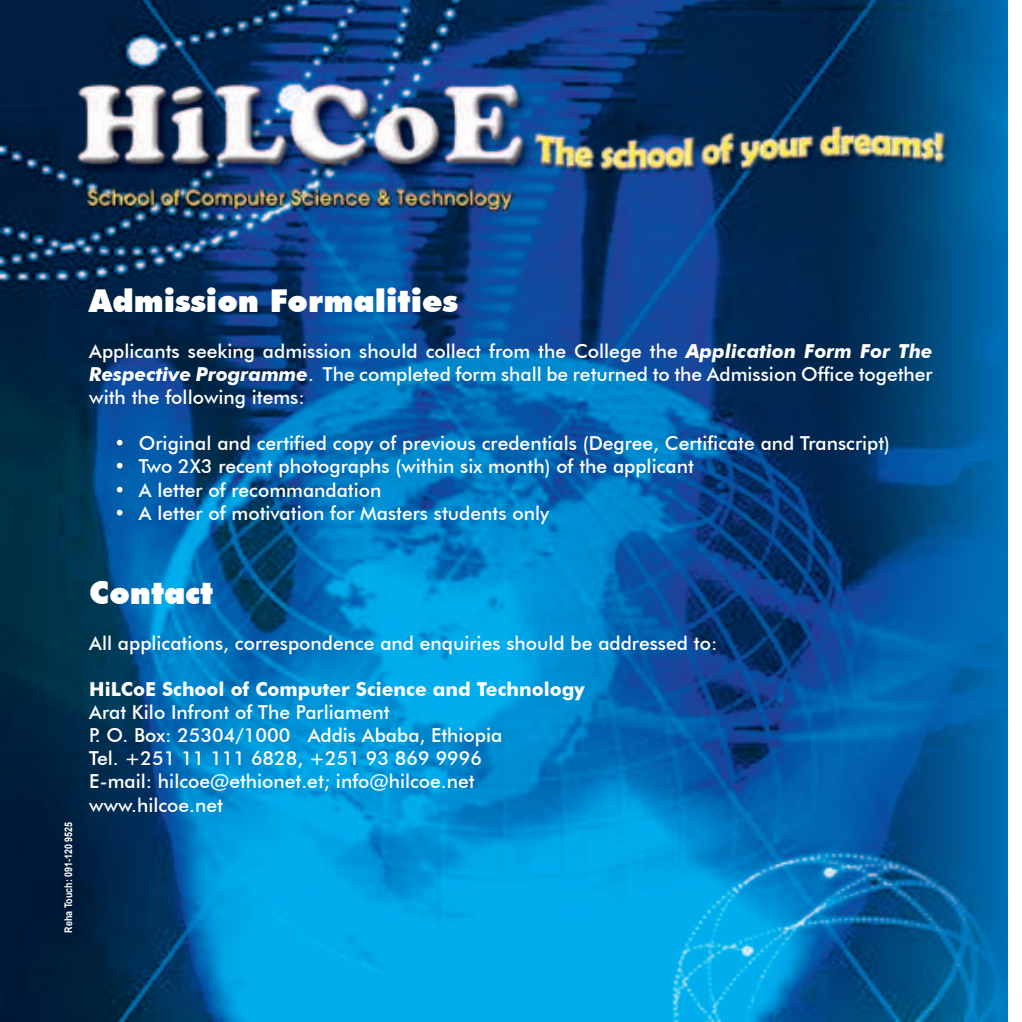
<style>
.page{position:relative;width:1022px;height:1022px;background:#fff}
.page>*{position:absolute;margin:0;border:0;box-sizing:border-box;transform-origin:0 0}
.t1{font:900 31.5px "Futura BT";color:#fff}
.t2{font:500 19.25px/23.1px "Futura BT";color:#fff;text-align:justify}
.t3{font:700 19.25px "Futura BT";color:#fff}
.t4{font:700 10.5px "Arial";color:#fff;scale:.85 1}
.s1{font-weight:700;font-style:italic}
</style>
<div class="page">
<img style="left:0;top:0;width:1007px;height:1022px">
<p class="t1" style="left:89px;top:281px;width:370px">Admission Formalities</p>
<p class="t2" style="left:89px;top:339px;width:845px">Applicants seeking admission should collect from the College the <span class="s1">Application Form For The Respective Programme</span>. The completed form shall be returned to the Admission Office together with the following items:</p>
<p class="t2" style="left:114px;top:432px;width:777px">• Original and certified copy of previous credentials (Degree, Certificate and Transcript)</p>
<p class="t2" style="left:114px;top:455px;width:581px">• Two 2X3 recent photographs (within six month) of the applicant</p>
<p class="t2" style="left:114px;top:478px;width:269px">• A letter of recommandation</p>
<p class="t2" style="left:114px;top:501px;width:436px">• A letter of motivation for Masters students only</p>
<p class="t4" style="left:61px;top:933px;width:132px;rotate:-90deg">Reha Touch: 091-120 9525</p>
<p class="t1" style="left:89px;top:573px;width:126px">Contact</p>
<p class="t2" style="left:89px;top:631px;width:629px">All applications, correspondence and enquiries should be addressed to:</p>
<p class="t3" style="left:89px;top:677px;width:497px">HiLCoE School of Computer Science and Technology</p>
<p class="t2" style="left:89px;top:701px;width:302px">Arat Kilo Infront of The Parliament</p>
<p class="t2" style="left:89px;top:724px;width:415px">P. O. Box: 25304/1000 Addis Ababa, Ethiopia</p>
<p class="t2" style="left:89px;top:747px;width:394px">Tel. +251 11 111 6828, +251 93 869 9996</p>
<p class="t2" style="left:89px;top:770px;width:387px">E-mail: hilcoe@ethionet.et; info@hilcoe.net</p>
<p class="t2" style="left:89px;top:793px;width:135px">www.hilcoe.net</p>
</div>
